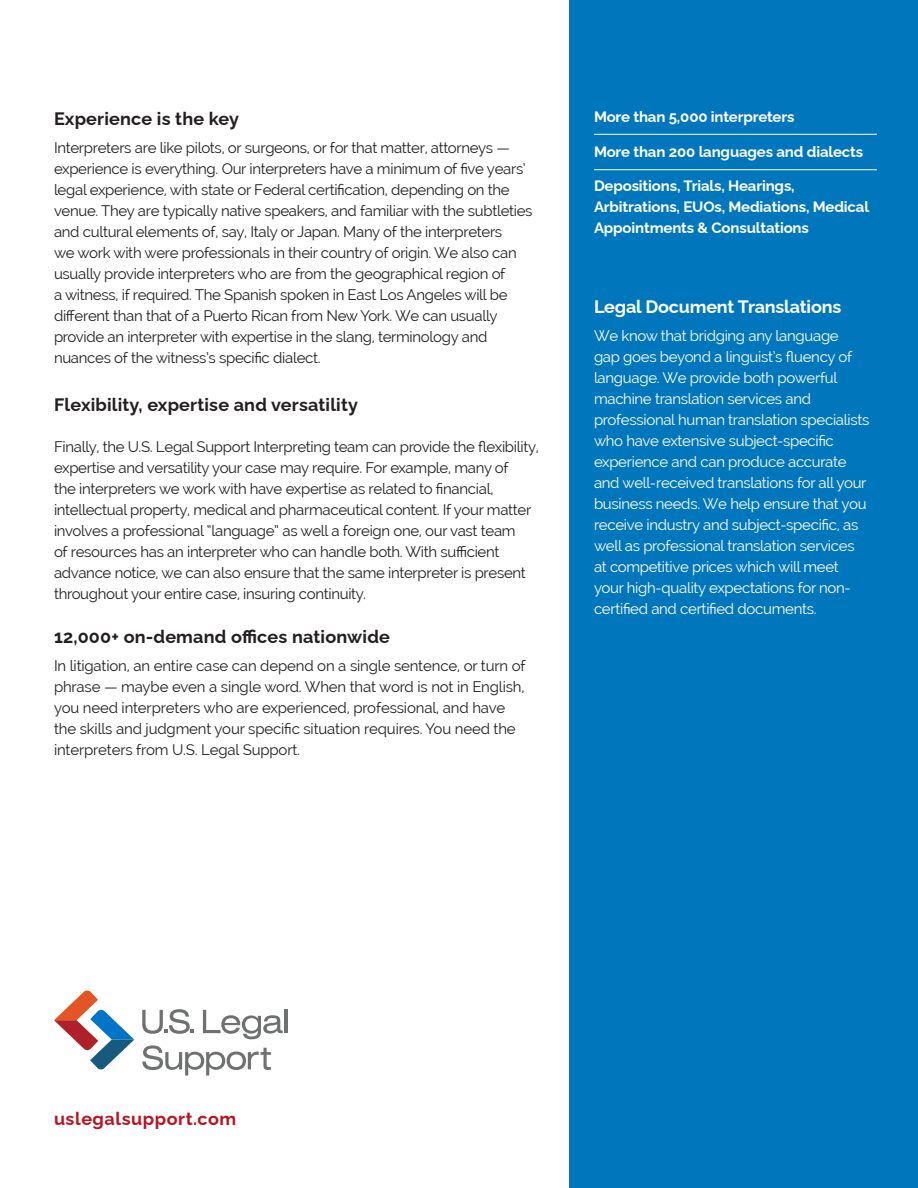
<style>
.page{position:relative;width:918px;height:1188px;background:#fff}
.page>*{position:absolute;margin:0;border:0;box-sizing:border-box;transform-origin:0 0}
.t1{font:700 18px "Raleway";letter-spacing:.01em;color:#231f20}
.t2{font:700 18px "Raleway";letter-spacing:-.01em;color:#fff}
.Paragraph_Style_2{font:700 18px "Raleway";letter-spacing:.03em;color:#ba1320}
.t3{font:15px/21px "Raleway";letter-spacing:-.02em;color:#231f20}
.t4{font:15px/21px "Raleway";letter-spacing:-.02em;color:#fff}
.t5{font:700 15px/21px "Raleway";letter-spacing:-.01em;color:#fff}
</style>
<div class="page">
<div style="left:569px;top:0;width:349px;height:1188px;background:#0077bd"></div>
<svg style="left:142px;top:1009px;width:52px;height:25px"></svg>
<svg style="left:203px;top:1010px;width:80px;height:29px"></svg>
<hr style="left:285px;top:1010px;width:3px;height:23px;background:#6f7171">
<svg style="left:142px;top:1045px;width:129px;height:31px"></svg>
<svg style="left:54px;top:990px;width:80px;height:80px"></svg>
<hr style="left:594px;top:134px;width:283px;height:1px;background:#fff">
<hr style="left:594px;top:169px;width:283px;height:1px;background:#fff">
<p class="t1" style="left:54px;top:104px;width:187px">Experience is the key</p>
<p class="t3" style="left:54px;top:137px;width:480px">Interpreters are like pilots, or surgeons, or for that matter, attorneys — experience is everything. Our interpreters have a minimum of five years’ legal experience, with state or Federal certification, depending on the venue. They are typically native speakers, and familiar with the subtleties and cultural elements of, say, Italy or Japan. Many of the interpreters<br>we work with were professionals in their country of origin. We also can usually provide interpreters who are from the geographical region of<br>a witness, if required. The Spanish spoken in East Los Angeles will be different than that of a Puerto Rican from New York. We can usually provide an interpreter with expertise in the slang, terminology and nuances of the witness’s specific dialect.</p>
<p class="t1" style="left:54px;top:390px;width:306px">Flexibility, expertise and versatility</p>
<p class="t3" style="left:54px;top:436px;width:486px">Finally, the U.S. Legal Support Interpreting team can provide the flexibility, expertise and versatility your case may require. For example, many of<br>the interpreters we work with have expertise as related to financial, intellectual property, medical and pharmaceutical content. If your matter involves a professional “language” as well a foreign one, our vast team<br>of resources has an interpreter who can handle both. With sufficient advance notice, we can also ensure that the same interpreter is present throughout your entire case, insuring continuity.</p>
<p class="t1" style="left:54px;top:622px;width:337px">12,000+ on-demand offices nationwide</p>
<p class="t3" style="left:54px;top:655px;width:473px">In litigation, an entire case can depend on a single sentence, or turn of phrase — maybe even a single word. When that word is not in English, you need interpreters who are experienced, professional, and have the skills and judgment your specific situation requires. You need the interpreters from U.S. Legal Support.</p>
<p class="t5" style="left:594px;top:105px;width:202px">More than 5,000 interpreters</p>
<p class="t5" style="left:594px;top:139px;width:271px">More than 200 languages and dialects</p>
<p class="t5" style="left:594px;top:174px;width:277px">Depositions, Trials, Hearings,<br>Arbitrations, EUOs, Mediations, Medical<br>Appointments &amp; Consultations</p>
<p class="t2" style="left:594px;top:292px;width:249px">Legal Document Translations</p>
<p class="t4" style="left:594px;top:325px;width:277px">We know that bridging any language<br>gap goes beyond a linguist’s fluency of language. We provide both powerful machine translation services and professional human translation specialists who have extensive subject-specific experience and can produce accurate and well-received translations for all your business needs. We help ensure that you receive industry and subject-specific, as well as professional translation services at competitive prices which will meet your high-quality expectations for non&shy;certified and certified documents.</p>
<p class="Paragraph_Style_2" style="left:54px;top:1104px;width:184px">uslegalsupport.com</p>
</div>
